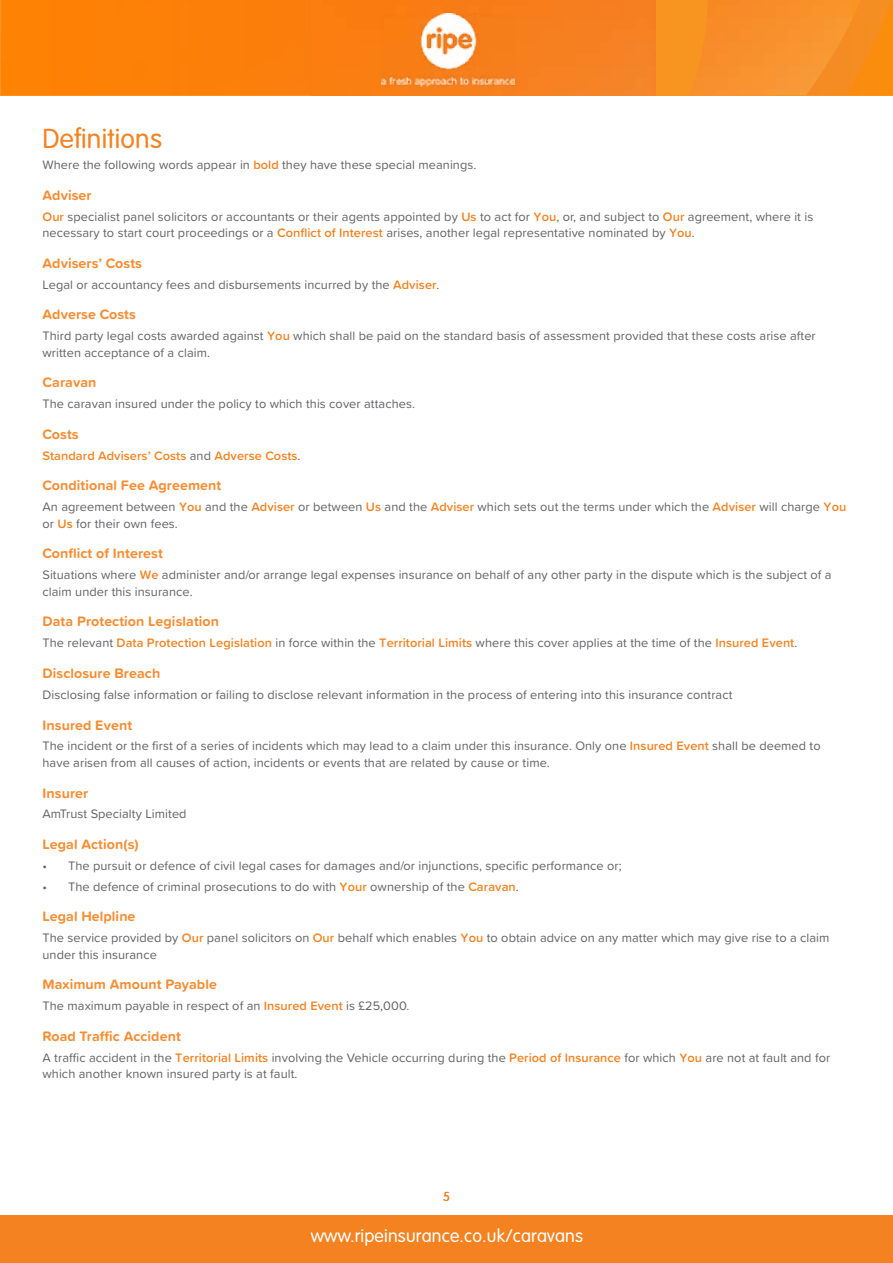
<style>
.page{position:relative;width:893px;height:1263px;background:#fff}
.page>*{position:absolute;margin:0;border:0;box-sizing:border-box;transform-origin:0 0}
.t1{font:300 27px "VAG Rounded Std";letter-spacing:.01em;color:#f58220}
.t2{font:300 18px "VAG Rounded Std";letter-spacing:.01em;color:#fff}
.t3{font:700 14.25px "Proxima Soft";letter-spacing:.005em;color:#f78d33}
.t4{font:12.75px/16.5px "Proxima Soft";letter-spacing:.005em;color:#626164}
.t5{font:600 12.75px "Proxima Soft";letter-spacing:.005em;color:#f58220}
.t6{font:300 12.75px "VAG Rounded Std";color:#f58220}
.s1{font-weight:600;color:#f58220}
.s2{font-weight:400;color:#626164}
</style>
<div class="page">
<svg style="left:0;top:0;width:893px;height:95px;background:#f8901a"></svg>
<img style="left:690px;top:0;width:162px;height:95px">
<img style="left:1px;top:0;width:655px;height:95px">
<div style="left:0;top:1215px;width:893px;height:48px;background:#f58220"></div>
<img style="left:382px;top:14px;width:133px;height:72px">
<h1 class="t1" style="left:43px;top:123px;width:121px">Definitions</h1>
<p class="t4" style="left:43px;top:156px;width:435px">Where the following words appear in <span class="s1">bold</span> they have these special meanings.</p>
<p class="t3" style="left:43px;top:184px;width:51px">Adviser</p>
<p class="t4" style="left:43px;top:207px;width:772px"><span class="s1">Our</span> specialist panel solicitors or accountants or their agents appointed by <span class="s1">Us</span> to act for <span class="s1">You</span>, or, and subject to <span class="s1">Our</span> agreement, where it is necessary to start court proceedings or a <span class="s1">Conflict of Interest</span> arises, another legal representative nominated by <span class="s1">You</span>.</p>
<p class="t3" style="left:43px;top:252px;width:101px">Advisers’ Costs</p>
<p class="t4" style="left:43px;top:275px;width:399px">Legal or accountancy fees and disbursements incurred by the <span class="s1">Adviser</span>.</p>
<p class="t3" style="left:43px;top:304px;width:95px">Adverse Costs</p>
<p class="t4" style="left:43px;top:327px;width:775px">Third party legal costs awarded against <span class="s1">You</span> which shall be paid on the standard basis of assessment provided that these costs arise after written acceptance of a claim.</p>
<p class="t3" style="left:43px;top:372px;width:55px">Caravan</p>
<p class="t4" style="left:43px;top:395px;width:374px">The caravan insured under the policy to which this cover attaches.</p>
<p class="t3" style="left:43px;top:423px;width:38px">Costs</p>
<p class="t5" style="left:43px;top:446px;width:260px">Standard Advisers’ Costs <span class="s2">and</span> Adverse Costs<span class="s2">.</span></p>
<p class="t3" style="left:43px;top:475px;width:180px">Conditional Fee Agreement</p>
<p class="t4" style="left:43px;top:498px;width:805px">An agreement between <span class="s1">You</span> and the <span class="s1">Adviser</span> or between <span class="s1">Us</span> and the <span class="s1">Adviser</span> which sets out the terms under which the <span class="s1">Adviser</span> will charge <span class="s1">You </span>or <span class="s1">Us</span> for their own fees.</p>
<p class="t3" style="left:43px;top:543px;width:122px">Conflict of Interest</p>
<p class="t4" style="left:43px;top:566px;width:791px">Situations where <span class="s1">We</span> administer and/or arrange legal expenses insurance on behalf of any other party in the dispute which is the subject of a claim under this insurance.</p>
<p class="t3" style="left:43px;top:611px;width:178px">Data Protection Legislation</p>
<p class="t4" style="left:43px;top:634px;width:756px">The relevant <span class="s1">Data Protection Legislation</span> in force within the <span class="s1">Territorial Limits</span> where this cover applies at the time of the <span class="s1">Insured Event</span>.</p>
<p class="t3" style="left:43px;top:662px;width:119px">Disclosure Breach</p>
<p class="t4" style="left:43px;top:686px;width:691px">Disclosing false information or failing to disclose relevant information in the process of entering into this insurance contract</p>
<p class="t3" style="left:43px;top:714px;width:91px">Insured Event</p>
<p class="t4" style="left:43px;top:737px;width:780px">The incident or the first of a series of incidents which may lead to a claim under this insurance. Only one <span class="s1">Insured Event</span> shall be deemed to have arisen from all causes of action, incidents or events that are related by cause or time.</p>
<p class="t3" style="left:43px;top:782px;width:47px">Insurer</p>
<p class="t4" style="left:43px;top:805px;width:146px">AmTrust Specialty Limited</p>
<p class="t3" style="left:43px;top:833px;width:98px">Legal Action(s)</p>
<p class="t4" style="left:43px;top:857px;width:581px">• The pursuit or defence of civil legal cases for damages and/or injunctions, specific performance or;</p>
<p class="t4" style="left:43px;top:877px;width:478px">• The defence of criminal prosecutions to do with <span class="s1">Your</span> ownership of the <span class="s1">Caravan</span>.</p>
<p class="t3" style="left:43px;top:906px;width:95px">Legal Helpline</p>
<p class="t4" style="left:43px;top:929px;width:788px">The service provided by <span class="s1">Our</span> panel solicitors on <span class="s1">Our</span> behalf which enables <span class="s1">You</span> to obtain advice on any matter which may give rise to a claim under this insurance</p>
<p class="t3" style="left:43px;top:974px;width:176px">Maximum Amount Payable</p>
<p class="t4" style="left:43px;top:997px;width:368px">The maximum payable in respect of an <span class="s1">Insured Event</span> is £25,000.</p>
<p class="t3" style="left:43px;top:1025px;width:140px">Road Traffic Accident</p>
<p class="t4" style="left:43px;top:1048px;width:789px">A traffic accident in the <span class="s1">Territorial Limits</span> involving the Vehicle occurring during the <span class="s1">Period of Insurance</span> for which <span class="s1">You</span> are not at fault and for which another known insured party is at fault.</p>
<p class="t6" style="left:443px;top:1189px;width:8px">5</p>
<h2 class="t2" style="left:311px;top:1225px;width:274px">www.ripeinsurance.co.uk/caravans</h2>
</div>
